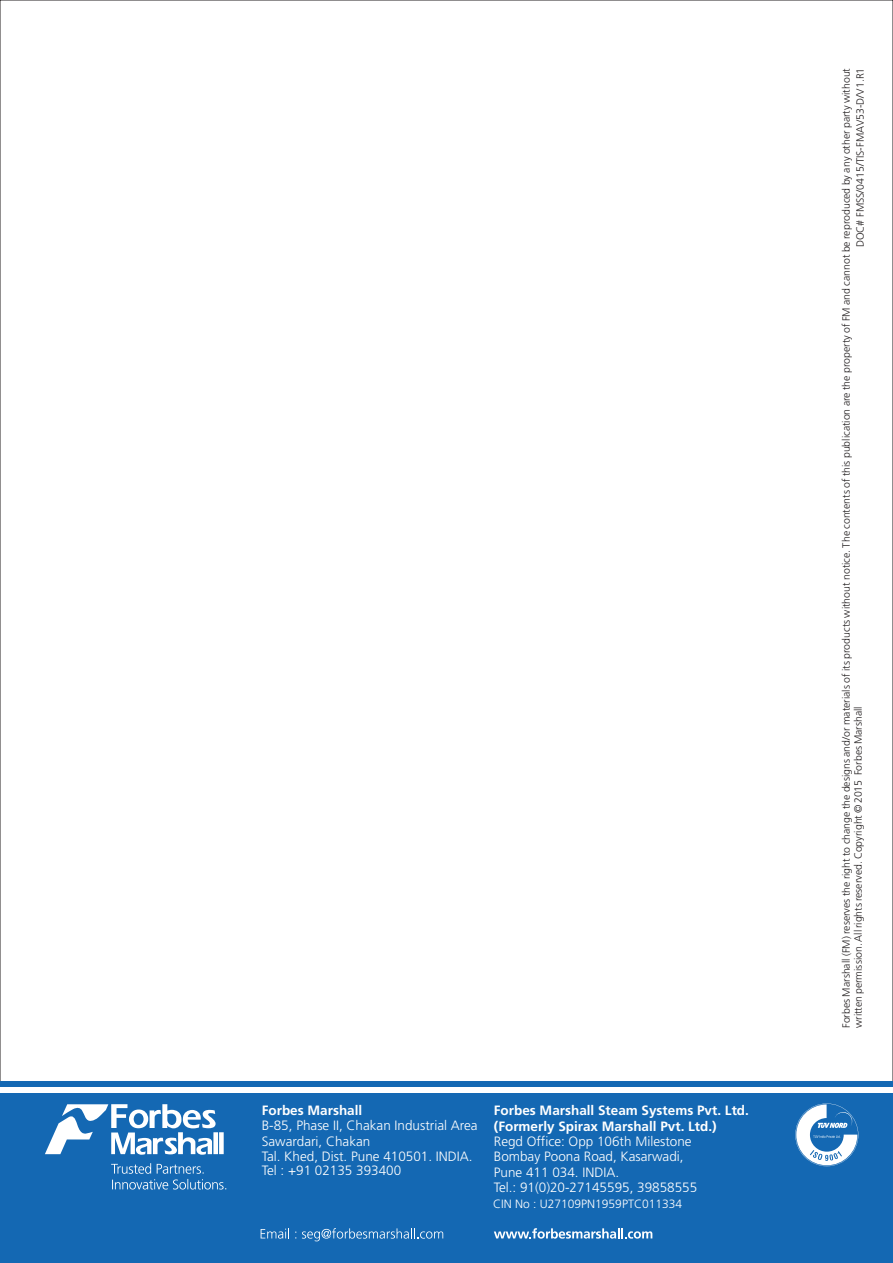
<style>
.page{position:relative;width:893px;height:1263px;background:#fff}
.page>*{position:absolute;margin:0;border:0;box-sizing:border-box;transform-origin:0 0}
.t1{font:300 13.5px/15.1px "Frutiger";color:#fff}
.t2{font:700 13.5px/15.6px "Frutiger";color:#fff}
.t3{font:300 12px "Frutiger";color:#fff}
.t4{font:300 10.5px/12.1px "Frutiger LT";color:#231f20}
</style>
<div class="page">
<div style="left:0;top:1082px;width:893px;height:181px;background:#1468b3"></div>
<svg style="left:494px;top:1228px;width:158px;height:10px"></svg>
<svg style="left:795px;top:1103px;width:63px;height:63px"></svg>
<svg style="left:111px;top:1163px;width:115px;height:26px"></svg>
<svg style="left:45px;top:1104px;width:179px;height:51px"></svg>
<svg style="left:261px;top:1228px;width:28px;height:10px"></svg>
<svg style="left:302px;top:1228px;width:141px;height:13px"></svg>
<div style="left:0;top:1087px;width:893px;height:6px;background:#fff"></div>
<p class="t2" style="left:262px;top:1103px;width:102px">Forbes Marshall</p>
<p class="t1" style="left:262px;top:1119px;width:217px">B-85, Phase II, Chakan Industrial Area<br>Sawardari, Chakan<br>Tal. Khed, Dist. Pune 410501. INDIA.<br>Tel : +91 02135 393400</p>
<p class="t2" style="left:494px;top:1103px;width:257px">Forbes Marshall Steam Systems Pvt. Ltd. (Formerly Spirax Marshall Pvt. Ltd.)</p>
<p class="t1" style="left:494px;top:1135px;width:205px">Regd Office: Opp 106th Milestone<br>Bombay Poona Road, Kasarwadi,<br>Pune 411 034. INDIA.<br>Tel.: 91(0)20-27145595, 39858555</p>
<p class="t3" style="left:493px;top:1199px;width:190px">CIN No : U27109PN1959PTC011334</p>
<p class="t4" style="left:841px;top:1028px;width:961px;rotate:-90deg">Forbes Marshall (FM) reserves the right to change the designs and/or materials of its products without notice. The contents of this publication are the property of FM and cannot be reproduced by any other party without written permission. All rights reserved. Copyright © 2015 Forbes Marshall</p>
<p class="t4" style="left:855px;top:247px;width:181px;rotate:-90deg">DOC# FMSS/0415/TIS-FMAV53-D/V1.R1</p>
</div>
